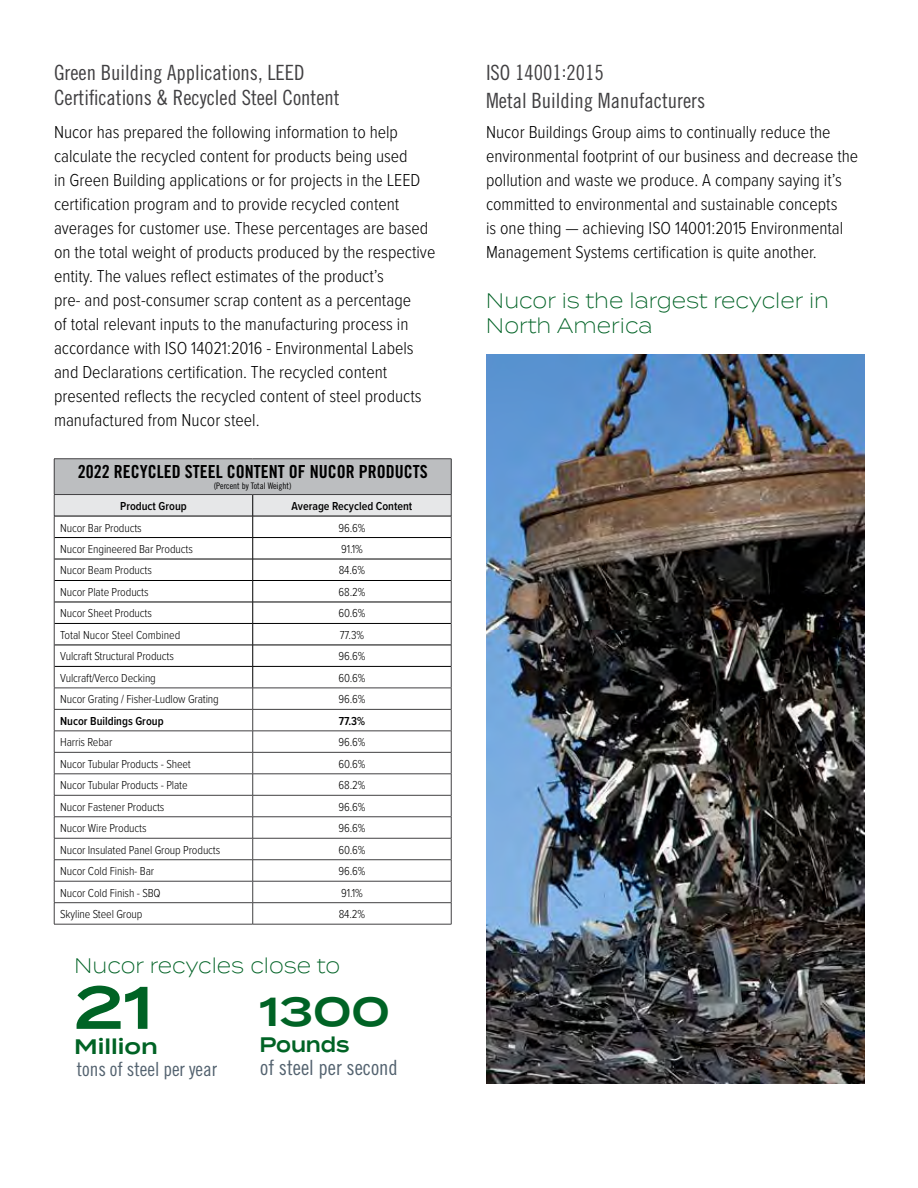
<style>
.page{position:relative;width:918px;height:1188px;background:#fff}
.page>*{position:absolute;margin:0;border:0;box-sizing:border-box;transform-origin:0 0}
.t1{font:600 60px "Termina";color:#006325}
.t2{font:600 40.5px "Termina";color:#006325}
.t3{font:21px/28.5px "Trade Gothic LT Std Cn 18";color:#414042}
.t4{font:300 21px/25.2px "Termina";color:#006225;scale:.9 1}
.t5{font:21px "Trade Gothic LT Std Cn 18";color:#53626f}
.t6{font:600 21px "Termina";color:#006325}
.t7{font:600 21px "Termina";color:#006325;scale:.9 1}
.t8{font:19.5px "Trade Gothic LT Std Cn 18";color:#53626f}
.t9{font:300 18px/24px "Proxima Nova Cond";color:#000}
.t10{font:18px "Trade Gothic LT Std Bd Cn 20";color:#000}
.t11{font:300 12px "Proxima Nova Cond";letter-spacing:-.01em;color:#000}
.t12{font:600 12px "Proxima Nova Cond";color:#000}
.t13{font:9px "Trade Gothic LT Std Cn 18";color:#000}
</style>
<div class="page">
<img style="left:486px;top:355px;width:378px;height:728px">
<div style="left:54px;top:459px;width:397px;height:36px;background:#bcbec0"></div>
<hr style="left:54px;top:458px;width:199px;height:1px;background:#414042">
<hr style="left:54px;top:459px;width:1px;height:35px;background:#414042">
<hr style="left:253px;top:458px;width:198px;height:1px;background:#414042">
<hr style="left:451px;top:459px;width:1px;height:35px;background:#414042">
<hr style="left:54px;top:494px;width:199px;height:1px;background:#414042">
<hr style="left:253px;top:494px;width:198px;height:1px;background:#414042">
<svg style="left:54px;top:495px;width:398px;height:429px"></svg>
<hr style="left:54px;top:924px;width:199px;height:1px;background:#414042">
<hr style="left:253px;top:924px;width:198px;height:1px;background:#414042">
<p class="t3" style="left:54px;top:59px;width:287px;line-height:25.2px">Green Building Applications, LEED<br>Certifications &amp; Recycled Steel Content</p>
<p class="t9" style="left:54px;top:119px;width:383px">Nucor has prepared the following information to help calculate the recycled content for products being used<br>in Green Building applications or for projects in the LEED certification program and to provide recycled content averages for customer use. These percentages are based on the total weight of products produced by the respective entity. The values reflect estimates of the product’s<br>pre- and post-consumer scrap content as a percentage<br>of total relevant inputs to the manufacturing process in accordance with ISO 14021:2016 - Environmental Labels and Declarations certification. The recycled content presented reflects the recycled content of steel products manufactured from Nucor steel.</p>
<p class="t10" style="left:78px;top:460px;width:351px">2022 RECYCLED STEEL CONTENT OF NUCOR PRODUCTS</p>
<p class="t13" style="left:214px;top:480px;width:79px">(Percent by Total Weight)</p>
<p class="t12" style="left:120px;top:497px;width:68px">Product Group</p>
<p class="t12" style="left:292px;top:497px;width:122px">Average Recycled Content</p>
<p class="t11" style="left:60px;top:519px;width:83px">Nucor Bar Products</p>
<p class="t11" style="left:338px;top:519px;width:29px">96.6%</p>
<p class="t11" style="left:60px;top:540px;width:134px">Nucor Engineered Bar Products</p>
<p class="t11" style="left:341px;top:540px;width:23px">91.1%</p>
<p class="t11" style="left:60px;top:562px;width:93px">Nucor Beam Products</p>
<p class="t11" style="left:339px;top:562px;width:28px">84.6%</p>
<p class="t11" style="left:60px;top:583px;width:90px">Nucor Plate Products</p>
<p class="t11" style="left:339px;top:583px;width:28px">68.2%</p>
<p class="t11" style="left:60px;top:605px;width:93px">Nucor Sheet Products</p>
<p class="t11" style="left:338px;top:605px;width:28px">60.6%</p>
<p class="t11" style="left:60px;top:626px;width:122px">Total Nucor Steel Combined</p>
<p class="t11" style="left:340px;top:626px;width:26px">77.3%</p>
<p class="t11" style="left:60px;top:648px;width:115px">Vulcraft Structural Products</p>
<p class="t11" style="left:338px;top:648px;width:29px">96.6%</p>
<p class="t11" style="left:60px;top:669px;width:97px">Vulcraft/Verco Decking</p>
<p class="t11" style="left:338px;top:669px;width:28px">60.6%</p>
<p class="t11" style="left:60px;top:691px;width:160px">Nucor Grating / Fisher-Ludlow Grating</p>
<p class="t11" style="left:338px;top:691px;width:29px">96.6%</p>
<p class="t12" style="left:60px;top:712px;width:105px">Nucor Buildings Group</p>
<p class="t12" style="left:339px;top:712px;width:28px">77.3%</p>
<p class="t11" style="left:60px;top:734px;width:54px">Harris Rebar</p>
<p class="t11" style="left:338px;top:734px;width:29px">96.6%</p>
<p class="t11" style="left:60px;top:755px;width:132px">Nucor Tubular Products - Sheet</p>
<p class="t11" style="left:338px;top:755px;width:28px">60.6%</p>
<p class="t11" style="left:60px;top:776px;width:129px">Nucor Tubular Products - Plate</p>
<p class="t11" style="left:339px;top:776px;width:28px">68.2%</p>
<p class="t11" style="left:60px;top:798px;width:106px">Nucor Fastener Products</p>
<p class="t11" style="left:338px;top:798px;width:29px">96.6%</p>
<p class="t11" style="left:60px;top:819px;width:88px">Nucor Wire Products</p>
<p class="t11" style="left:338px;top:819px;width:29px">96.6%</p>
<p class="t11" style="left:60px;top:841px;width:162px">Nucor Insulated Panel Group Products</p>
<p class="t11" style="left:338px;top:841px;width:28px">60.6%</p>
<p class="t11" style="left:60px;top:862px;width:96px">Nucor Cold Finish- Bar</p>
<p class="t11" style="left:338px;top:862px;width:29px">96.6%</p>
<p class="t11" style="left:60px;top:884px;width:102px">Nucor Cold Finish - SBQ</p>
<p class="t11" style="left:341px;top:884px;width:23px">91.1%</p>
<p class="t11" style="left:60px;top:905px;width:84px">Skyline Steel Group</p>
<p class="t11" style="left:339px;top:905px;width:28px">84.2%</p>
<p class="t4" style="left:74px;top:952px;width:297px">Nucor recycles close to</p>
<h1 class="t1" style="left:74px;top:963px;width:80px">21</h1>
<p class="t6" style="left:74px;top:1031px;width:85px">Million</p>
<p class="t8" style="left:77px;top:1057px;width:142px">tons of steel per year</p>
<h2 class="t2" style="left:259px;top:982px;width:132px">1300</h2>
<p class="t7" style="left:259px;top:1029px;width:102px">Pounds</p>
<p class="t5" style="left:260px;top:1055px;width:139px">of steel per second</p>
<p class="t3" style="left:486px;top:58px;width:221px">ISO 14001:2015<br>Metal Building Manufacturers</p>
<p class="t9" style="left:486px;top:119px;width:374px">Nucor Buildings Group aims to continually reduce the environmental footprint of our business and decrease the pollution and waste we produce. A company saying it’s committed to environmental and sustainable concepts<br>is one thing — achieving ISO 14001:2015 Environmental Management Systems certification is quite another.</p>
<p class="t4" style="left:486px;top:287px;width:383px">Nucor is the largest recycler in<br>North America</p>
</div>
